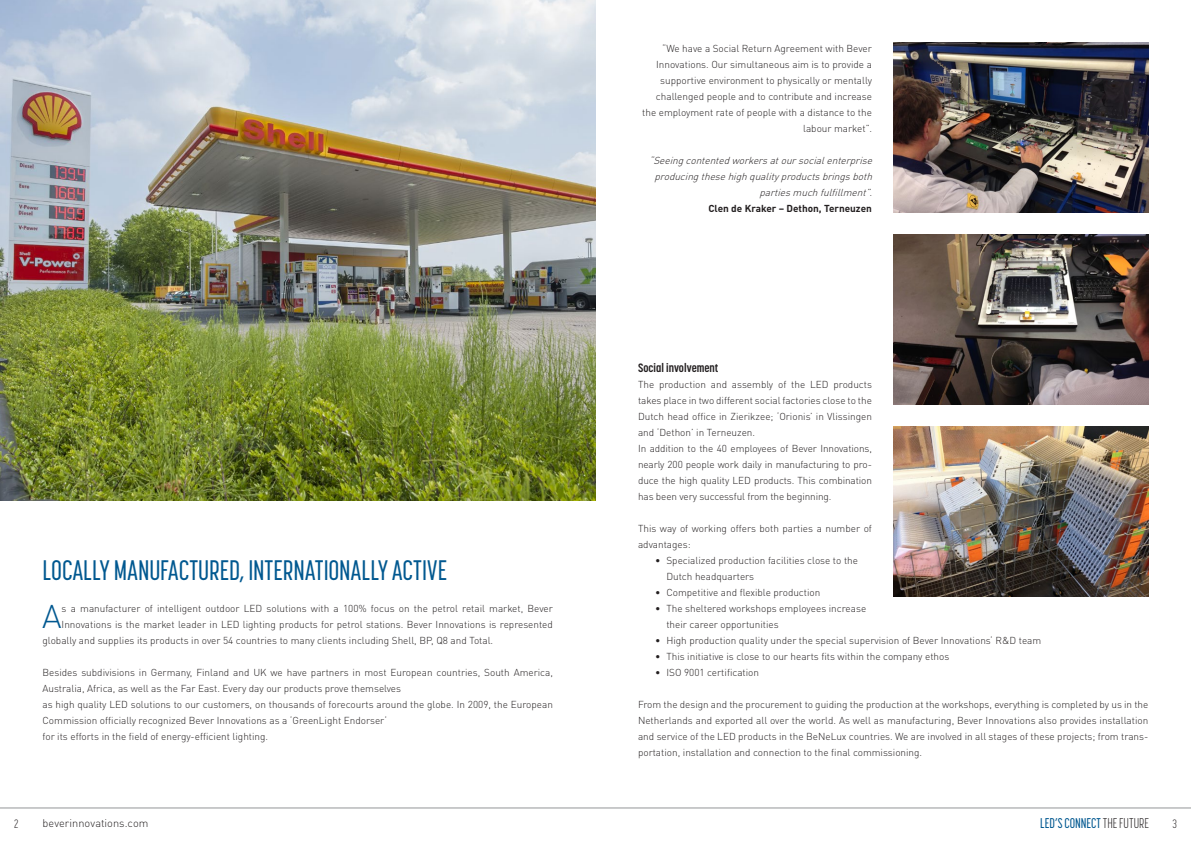
<style>
.page{position:relative;width:1191px;height:842px;background:#fff}
.page>*{position:absolute;margin:0;border:0;box-sizing:border-box;transform-origin:0 0}
.t1{font:300 32.5px "DIN Pro";color:#015890}
.t2{font:500 28px "Korolev Compressed";color:#015890}
.t3{font:500 14px "Korolev Compressed";letter-spacing:-.005em;color:#015890}
.t4{font:700 12px "Korolev Condensed";color:#231f20}
.t5{font:300 12px "Korolev Compressed";color:#231f20}
.t6{font:300 11px "DIN Pro";color:#231f20}
.t7{font:300 10px/16px "DIN Pro";color:#231f20}
.t8{font:italic 300 10px/16px "DIN Pro";color:#231f20;text-align:right}
.t9{font:700 10px "DIN Pro";color:#231f20}
.s1{font-weight:300;color:#231f20}
</style>
<div class="page">
<img style="left:0;top:0;width:595px;height:500px">
<img style="left:893px;top:235px;width:255px;height:170px">
<img style="left:893px;top:427px;width:255px;height:170px">
<img style="left:893px;top:43px;width:255px;height:170px">
<hr style="left:0;top:808px;width:1191px;height:1px;background:#939598">
<h2 class="t2" style="left:43px;top:555px;width:406px">LOCALLY MANUFACTURED, INTERNATIONALLY ACTIVE</h2>
<h1 class="t1" style="left:42px;top:591px;width:21px">A</h1>
<p class="t7" style="left:62px;top:600px;width:493px">s a manufacturer of intelligent outdoor LED solutions with a 100% focus on the petrol retail market, Bever</p>
<p class="t7" style="left:62px;top:616px;width:493px">Innovations is the market leader in LED lighting products for petrol stations. Bever Innovations is represented</p>
<p class="t7" style="left:43px;top:632px;width:452px">globally and supplies its products in over 54 countries to many clients including Shell, BP, Q8 and Total.</p>
<p class="t7" style="left:43px;top:664px;width:512px">Besides subdivisions in Germany, Finland and UK we have partners in most European countries, South America, Australia, Africa, as well as the Far East. Every day our products prove themselves<br>as high quality LED solutions to our customers, on thousands of forecourts around the globe. In 2009, the European Commission officially recognized Bever Innovations as a ‘GreenLight Endorser‘<br>for its efforts in the field of energy-efficient lighting.</p>
<p class="t7" style="left:642px;top:40px;width:231px;text-align:right">“We have a Social Return Agreement with Bever Innovations. Our simultaneous aim is to provide a supportive environment to physically or mentally challenged people and to contribute and increase the employment rate of people with a distance to the labour market”.</p>
<p class="t8" style="left:649px;top:152px;width:228px">“Seeingcontentedworkersatoursocialenterprise producingthesehighqualityproductsbringsboth partiesmuchfulfillment”.</p>
<p class="t9" style="left:708px;top:200px;width:165px">Clen de Kraker – Dethon, Terneuzen</p>
<p class="t4" style="left:638px;top:361px;width:82px">Social involvement</p>
<p class="t7" style="left:638px;top:376px;width:235px">The production and assembly of the LED products takes place in two different social factories close to the Dutch head office in Zierikzee; ‘Orionis’ in Vlissingen and ‘Dethon’ in Terneuzen.<br>In addition to the 40 employees of Bever Innovations, nearly 200 people work daily in manufacturing to pro&shy;duce the high quality LED products. This combination has been very successful from the beginning.</p>
<p class="t7" style="left:638px;top:520px;width:235px">This way of working offers both parties a number of advantages:</p>
<p class="t7" style="left:666px;top:552px;width:193px;text-indent:-11px">• Specialized production facilities close to the<br>Dutch headquarters</p>
<p class="t7" style="left:655px;top:584px;width:167px">• Competitive and flexible production</p>
<p class="t7" style="left:666px;top:600px;width:201px;text-indent:-11px">• The sheltered workshops employees increase their career opportunities</p>
<p class="t7" style="left:655px;top:632px;width:388px">• High production quality under the special supervision of Bever Innovations‘ R&amp;D team</p>
<p class="t7" style="left:655px;top:648px;width:296px">• This initiative is close to our hearts fits within the company ethos</p>
<p class="t7" style="left:655px;top:664px;width:106px">• ISO 9001 certification</p>
<p class="t7" style="left:638px;top:696px;width:512px;text-align:justify">From the design and the procurement to guiding the production at the workshops, everything is completed by us in the Netherlands and exported all over the world. As well as manufacturing, Bever Innovations also provides installation and service of the LED products in the BeNeLux countries. We are involved in all stages of these projects; from trans&shy;portation, installation and connection to the final commissioning.</p>
<p class="t5" style="left:14px;top:817px;width:6px">2</p>
<p class="t6" style="left:43px;top:815px;width:107px">beverinnovations.com</p>
<h3 class="t3" style="left:1040px;top:815px;width:110px">LED’S CONNECT <span class="s1">THE FUTURE</span></h3>
<p class="t5" style="left:1172px;top:817px;width:6px">3</p>
</div>
